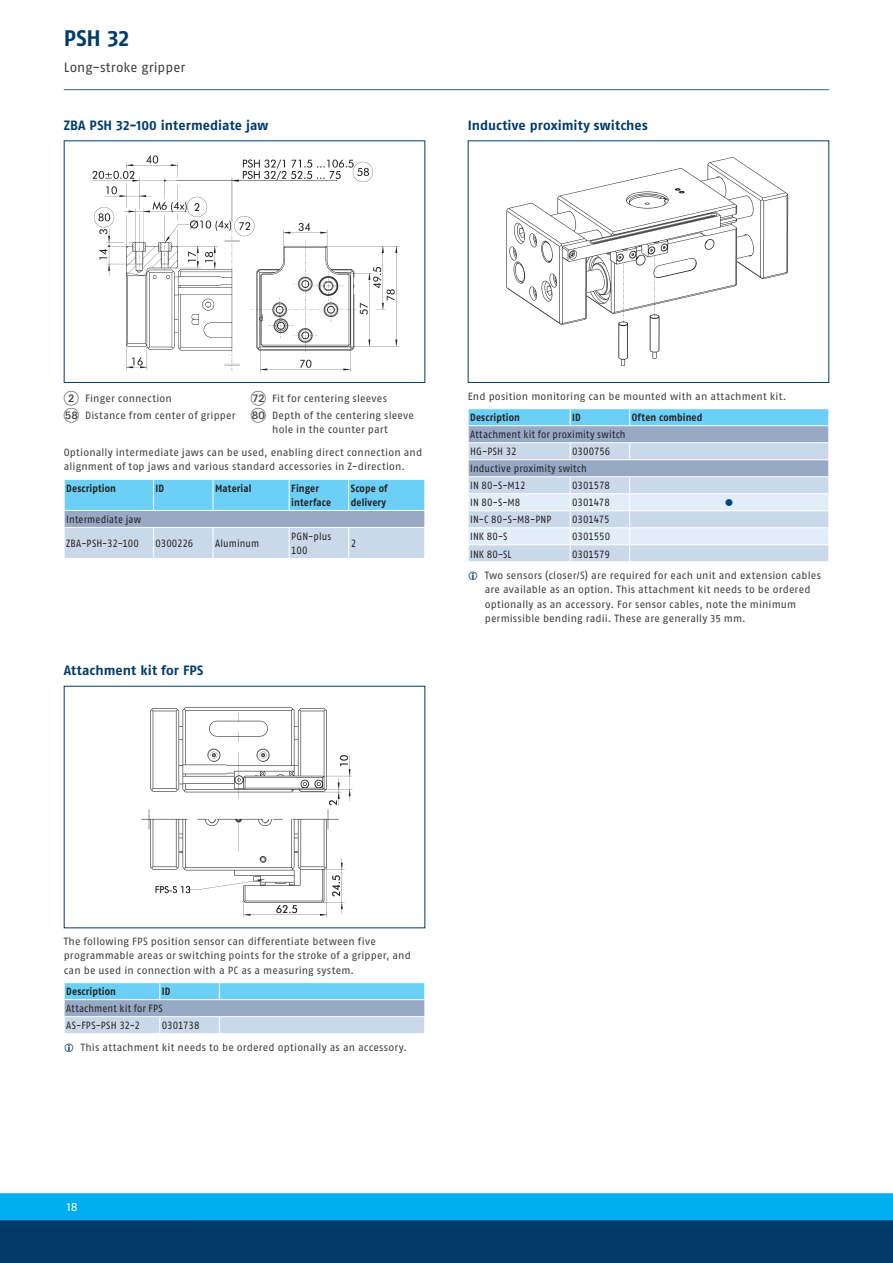
<style>
.page{position:relative;width:893px;height:1263px;background:#fff}
.page>*{position:absolute;margin:0;border:0;box-sizing:border-box;transform-origin:0 0}
.t1{font:700 22.5px "SCHUNK Fago Pro";color:#003b69}
.t2{font:700 13.5px "SCHUNK Fago Pro";letter-spacing:.005em;color:#003b69}
.t3{font:13.5px "SCHUNK Fago Pro";letter-spacing:.005em;color:#3e3e3f}
.t4{font:12px "SCHUNK Fago Pro";color:#fff}
.t5{font:10.5px/14.2px "SCHUNK Fago Pro";letter-spacing:.015em;color:#3e3e3f}
.t6{font:10.5px/17px "SCHUNK Fago Pro";letter-spacing:.01em;color:#231f20;scale:.9 1}
.t7{font:700 10.5px/14.2px "SCHUNK Fago Pro";letter-spacing:.015em;color:#231f20;scale:.9 1}
.t8{font:10.5px "SCHUNK Fago Pro";letter-spacing:-.01em;color:#231f20;scale:.9 1}
.t9{font:10.5px "SCHUNK Fago Pro";letter-spacing:-.015em;color:#231f20;scale:.9 1}
.t10{font:10.5px "SCHUNK Fago Pro";color:#004775}
.s1{font-family:"Deco Numbers LH Circle";font-size:15px}
</style>
<div class="page">
<div style="left:0;top:1202px;width:893px;height:61px;background:#003b69"></div>
<div style="left:0;top:1193px;width:893px;height:27px;background:#00aeef"></div>
<hr style="left:64px;top:89px;width:765px;height:1px;background:#35628d">
<div style="left:64px;top:140px;width:361px;height:243px;border:1px solid #003b69"></div>
<img style="left:92px;top:155px;width:308px;height:218px">
<svg style="left:64px;top:479px;width:361px;height:79px;background:#9dcce7"></svg>
<hr style="left:64px;top:527px;width:89px;height:1px;background:#fff">
<hr style="left:153px;top:527px;width:60px;height:1px;background:#fff">
<hr style="left:213px;top:527px;width:76px;height:1px;background:#fff">
<hr style="left:289px;top:527px;width:60px;height:1px;background:#fff">
<hr style="left:349px;top:527px;width:76px;height:1px;background:#fff">
<div style="left:468px;top:140px;width:361px;height:243px;border:1px solid #003b69"></div>
<img style="left:506px;top:157px;width:283px;height:210px">
<svg style="left:468px;top:409px;width:361px;height:153px;background:#bdd4e7"></svg>
<hr style="left:468px;top:476px;width:102px;height:1px;background:#fff">
<hr style="left:570px;top:476px;width:60px;height:1px;background:#fff">
<hr style="left:630px;top:476px;width:199px;height:1px;background:#fff">
<img style="left:141px;top:707px;width:212px;height:211px">
<svg style="left:64px;top:983px;width:361px;height:50px;background:#9cc7e2"></svg>
<hr style="left:64px;top:1016px;width:96px;height:1px;background:#fff">
<hr style="left:160px;top:1016px;width:59px;height:1px;background:#fff">
<hr style="left:219px;top:1016px;width:206px;height:1px;background:#fff">
<h1 class="t1" style="left:64px;top:24px;width:67px">PSH 32</h1>
<p class="t3" style="left:64px;top:60px;width:123px">Long-stroke gripper</p>
<p class="t2" style="left:64px;top:117px;width:206px">ZBA PSH 32-100 intermediate jaw</p>
<p class="t2" style="left:468px;top:117px;width:181px">Inductive proximity switches</p>
<p class="t5" style="left:64px;top:390px;width:173px;line-height:17px"><span class="s1">2</span> Finger connection<br><span class="s1">ER</span> Distance from center of gripper</p>
<p class="t5" style="left:251px;top:390px;width:165px;line-height:17px"><span class="s1">GL</span> Fit for centering sleeves<br><span class="s1">HT</span> Depth of the centering sleeve</p>
<p class="t5" style="left:64px;top:418px;width:360px;line-height:23px;text-indent:208px">hole in the counter part<br>Optionally intermediate jaws can be used, enabling direct connection and</p>
<p class="t5" style="left:64px;top:459px;width:343px">alignment of top jaws and various standard accessories in Z-direction.</p>
<p class="t7" style="left:66px;top:481px;width:57px">Description</p>
<p class="t7" style="left:156px;top:481px;width:11px">ID</p>
<p class="t7" style="left:215px;top:481px;width:42px">Material</p>
<p class="t7" style="left:291px;top:481px;width:46px">Finger interface</p>
<p class="t7" style="left:351px;top:481px;width:42px">Scope of delivery</p>
<p class="t6" style="left:66px;top:511px;width:85px">Intermediate jaw</p>
<p class="t6" style="left:66px;top:535px;width:82px">ZBA-PSH-32-100</p>
<p class="t9" style="left:156px;top:537px;width:44px">0300226</p>
<p class="t6" style="left:215px;top:535px;width:51px">Aluminum</p>
<p class="t6" style="left:291px;top:529px;width:46px;line-height:14.2px">PGN-plus<br>100</p>
<p class="t6" style="left:351px;top:535px;width:8px">2</p>
<p class="t2" style="left:64px;top:663px;width:141px">Attachment kit for FPS</p>
<p class="t5" style="left:468px;top:389px;width:320px">End position monitoring can be mounted with an attachment kit.</p>
<p class="t7" style="left:470px;top:410px;width:57px">Description</p>
<p class="t7" style="left:572px;top:410px;width:11px">ID</p>
<p class="t7" style="left:632px;top:410px;width:80px">Often combined</p>
<p class="t6" style="left:470px;top:426px;width:174px">Attachment kit for proximity switch<br>HG-PSH 32</p>
<p class="t6" style="left:470px;top:443px;width:157px;text-indent:102px">0300756<br>Inductive proximity switch<br>IN 80-S-M12</p>
<p class="t8" style="left:572px;top:479px;width:44px">0301578</p>
<p class="t6" style="left:470px;top:494px;width:57px">IN 80-S-M8</p>
<p class="t8" style="left:572px;top:496px;width:43px">0301478</p>
<p class="t10" style="left:725px;top:496px;width:10px">●</p>
<p class="t6" style="left:470px;top:511px;width:92px">IN-C 80-S-M8-PNP</p>
<p class="t9" style="left:572px;top:513px;width:43px">0301475</p>
<p class="t6" style="left:470px;top:528px;width:43px">INK 80-S</p>
<p class="t6" style="left:572px;top:528px;width:44px">0301550</p>
<p class="t6" style="left:470px;top:545px;width:47px">INK 80-SL</p>
<p class="t8" style="left:572px;top:547px;width:43px">0301579</p>
<p class="t5" style="left:485px;top:568px;width:338px">Two sensors (closer/S) are required for each unit and extension cables are available as an option. This attachment kit needs to be ordered optionally as an accessory. For sensor cables, note the minimum permissible bending radii. These are generally 35 mm.</p>
<p class="t5" style="left:64px;top:934px;width:349px">The following FPS position sensor can differentiate between five programmable areas or switching points for the stroke of a gripper, and can be used in connection with a PC as a measuring system.</p>
<p class="t7" style="left:66px;top:984px;width:57px">Description</p>
<p class="t7" style="left:162px;top:984px;width:11px">ID</p>
<p class="t6" style="left:66px;top:1000px;width:109px">Attachment kit for FPS<br>AS-FPS-PSH 32-2</p>
<p class="t6" style="left:162px;top:1017px;width:43px">0301738</p>
<p class="t5" style="left:81px;top:1040px;width:328px">This attachment kit needs to be ordered optionally as an accessory.</p>
<p class="t4" style="left:67px;top:1199px;width:12px">18</p>
</div>
